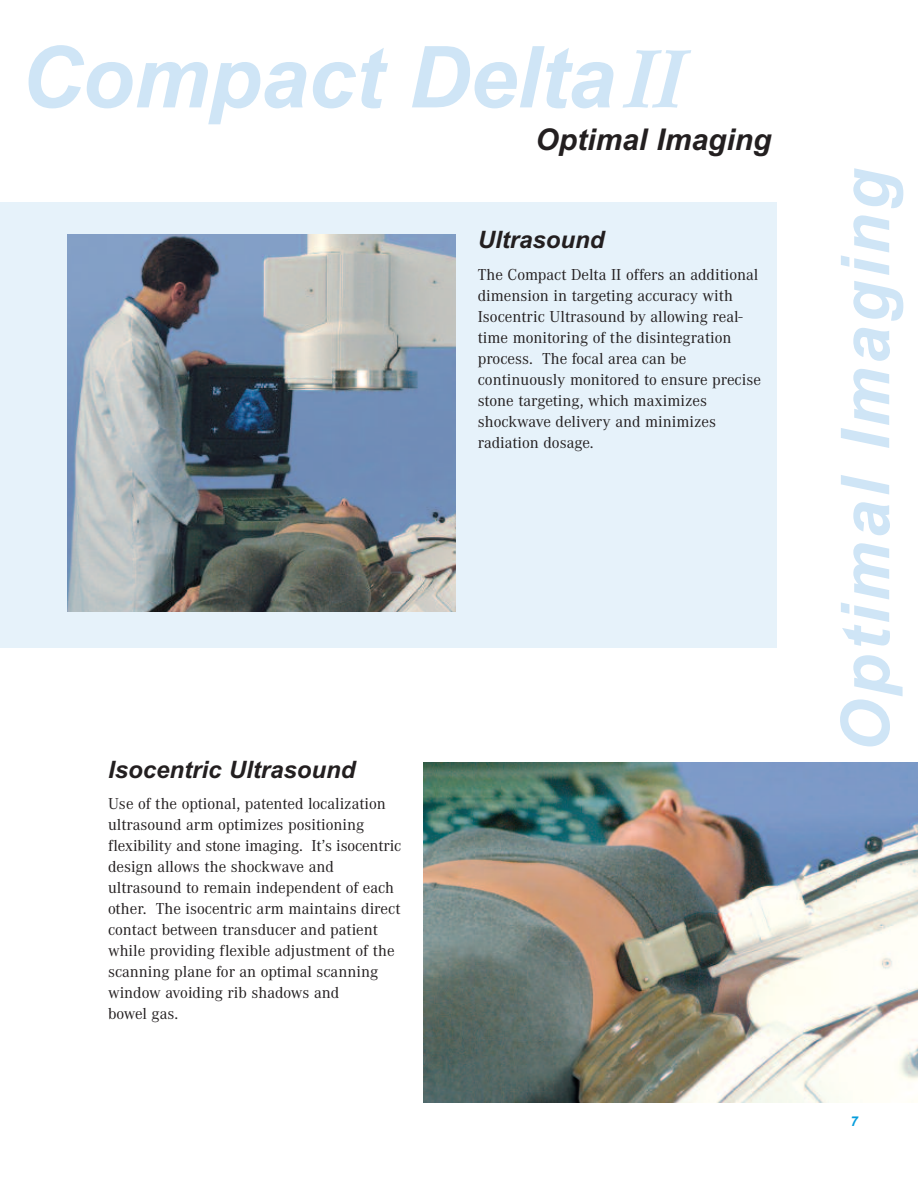
<style>
.page{position:relative;width:918px;height:1188px;background:#fff}
.page>*{position:absolute;margin:0;border:0;box-sizing:border-box;transform-origin:0 0}
.t1{font:italic 700 85.5px "Arial";letter-spacing:-.005em;color:#cfe5f6}
.t2{font:italic 700 67.5px "Arial";letter-spacing:.055em;color:#cfe5f6}
.t3{font:italic 700 30px "Arial";color:#231f20}
.t4{font:italic 700 24px "Arial";color:#231f20}
.t5{font:16.5px/21px "Corporate A";color:#231f20}
.t6{font:italic 700 13.5px "Arial";color:#069ddc}
.s1{font-family:"Corporate A"}
</style>
<div class="page">
<div style="left:0;top:202px;width:776px;height:446px;background:#e6f2fa"></div>
<img style="left:68px;top:234px;width:387px;height:377px">
<img style="left:424px;top:762px;width:494px;height:341px">
<h1 class="t1" style="left:20px;top:28px;width:666px">Compact Delta<span class="s1">II</span></h1>
<h3 class="t3" style="left:536px;top:122px;width:237px">Optimal Imaging</h3>
<h3 class="t4" style="left:478px;top:226px;width:128px">Ultrasound</h3>
<p class="t5" style="left:478px;top:264px;width:285px">The Compact Delta II offers an additional dimension in targeting accuracy with Isocentric Ultrasound by allowing real&shy;time monitoring of the disintegration process. The focal area can be continuously monitored to ensure precise stone targeting, which maximizes shockwave delivery and minimizes radiation dosage.</p>
<h3 class="t4" style="left:108px;top:755px;width:249px">Isocentric Ultrasound</h3>
<p class="t5" style="left:108px;top:793px;width:295px">Use of the optional, patented localization ultrasound arm optimizes positioning flexibility and stone imaging. It’s isocentric design allows the shockwave and ultrasound to remain independent of each other. The isocentric arm maintains direct contact between transducer and patient while providing flexible adjustment of the scanning plane for an optimal scanning window avoiding rib shadows and<br>bowel gas.</p>
<h2 class="t2" style="left:826px;top:752px;width:585px;rotate:-90deg">Optimal Imaging</h2>
<p class="t6" style="left:850px;top:1114px;width:9px">7</p>
</div>
